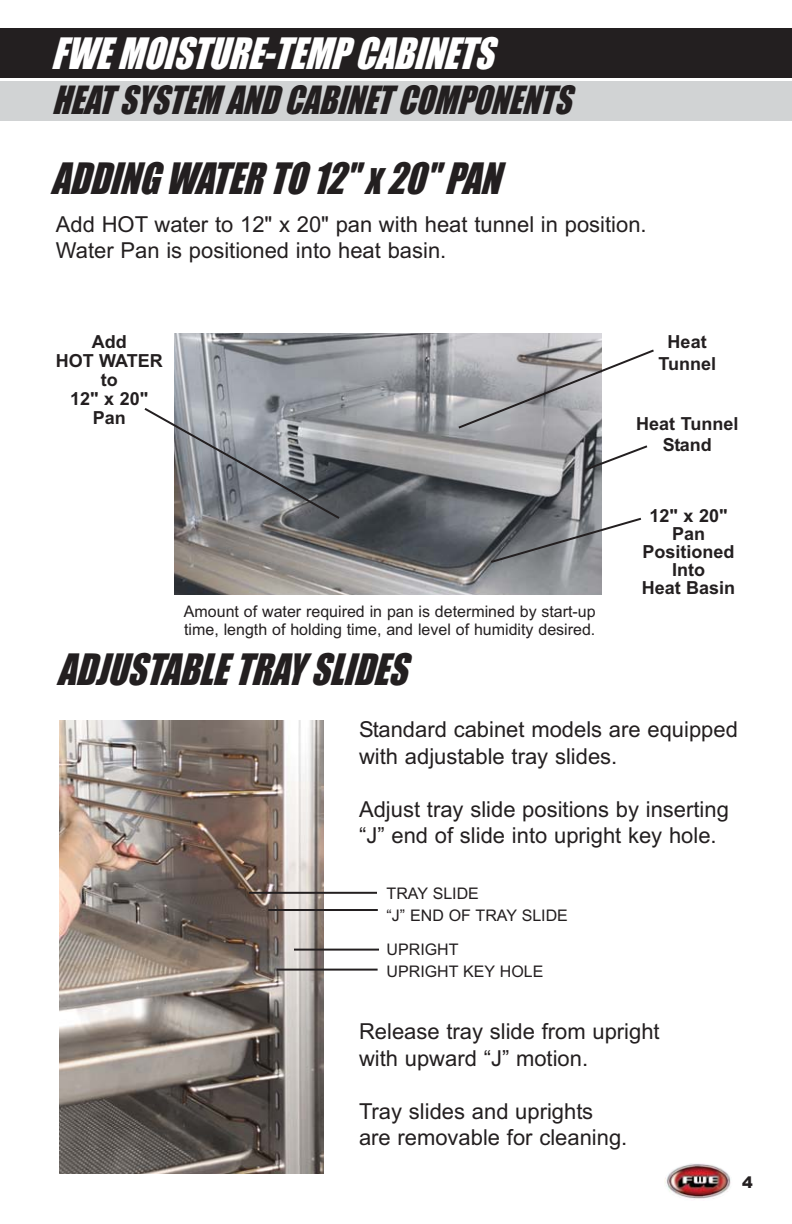
<style>
.page{position:relative;width:792px;height:1224px;background:#fff}
.page>*{position:absolute;margin:0;border:0;box-sizing:border-box;transform-origin:0 0}
.t1{font:italic 40px "Impact";color:#231f20;scale:.9 1}
.t2{font:italic 40px "Impact";color:#fff;scale:.9 1}
.t3{font:italic 36px "Impact";color:#231f20;scale:.9 1}
.t4{font:22px/26.4px "Arial";color:#231f20}
.t5{font:700 18px/18px "Arial";color:#231f20;text-align:center}
.t6{font:16px/22px "Arial";color:#231f20}
.t7{font:900 16px "Arial";color:#231f20}
</style>
<div class="page">
<div style="left:0;top:28px;width:792px;height:50px;background:#231f20"></div>
<div style="left:0;top:81px;width:792px;height:40px;background:#d1d3d4"></div>
<img style="left:664px;top:1163px;width:69px;height:38px;border-radius:50%">
<img style="left:175px;top:333px;width:427px;height:261px">
<svg style="left:144px;top:406px;width:198px;height:115px;background:#96999e"></svg>
<svg style="left:489px;top:516px;width:153px;height:48px"></svg>
<svg style="left:456px;top:348px;width:198px;height:82px"></svg>
<svg style="left:582px;top:444px;width:66px;height:28px"></svg>
<img style="left:60px;top:721px;width:264px;height:453px">
<hr style="left:249px;top:892px;width:128px;height:2px;background:#231f20">
<hr style="left:268px;top:909px;width:110px;height:2px;background:#231f20">
<hr style="left:294px;top:949px;width:85px;height:2px;background:#231f20">
<hr style="left:277px;top:969px;width:101px;height:2px;background:#231f20">
<h1 class="t2" style="left:51px;top:40px;width:492px">FWE MOISTURE-TEMP CABINETS</h1>
<h2 class="t3" style="left:52px;top:89px;width:578px">HEAT SYSTEM AND CABINET COMPONENTS</h2>
<h1 class="t1" style="left:51px;top:165px;width:509px">ADDING WATER TO 12" x20" PAN</h1>
<p class="t4" style="left:56px;top:213px;width:592px">Add HOT water to 12" x 20" pan with heat tunnel in position.<br>Water Pan is positioned into heat basin.</p>
<p class="t5" style="left:56px;top:333px;width:109px;line-height:19px">Add<br>HOT WATER to<br>12" x 20"<br>Pan</p>
<p class="t5" style="left:658px;top:331px;width:59px;line-height:21.6px">Heat<br>Tunnel</p>
<p class="t5" style="left:636px;top:413px;width:104px;line-height:21.6px">Heat Tunnel<br>Stand</p>
<p class="t5" style="left:642px;top:507px;width:95px">12" x 20"<br>Pan<br>Positioned<br>Into<br>Heat Basin</p>
<p class="t6" style="left:184px;top:604px;width:413px;line-height:18px">Amount of water required in pan is determined by start-up time, length of holding time, and level of humidity desired.</p>
<h1 class="t1" style="left:57px;top:656px;width:390px">ADJUSTABLE TRAY SLIDES</h1>
<p class="t4" style="left:359px;top:719px;width:380px">Standard cabinet models are equipped with adjustable tray slides.</p>
<p class="t4" style="left:359px;top:798px;width:371px">Adjust tray slide positions by inserting “J” end of slide into upright key hole.</p>
<p class="t6" style="left:387px;top:884px;width:183px">TRAY SLIDE<br>“J” END OF TRAY SLIDE</p>
<p class="t6" style="left:387px;top:940px;width:158px">UPRIGHT<br>UPRIGHT KEY HOLE</p>
<p class="t4" style="left:359px;top:1021px;width:302px">Release tray slide from upright with upward “J” motion.</p>
<p class="t4" style="left:359px;top:1100px;width:270px">Tray slides and uprights are removable for cleaning.</p>
<p class="t7" style="left:742px;top:1173px;width:12px">4</p>
</div>
